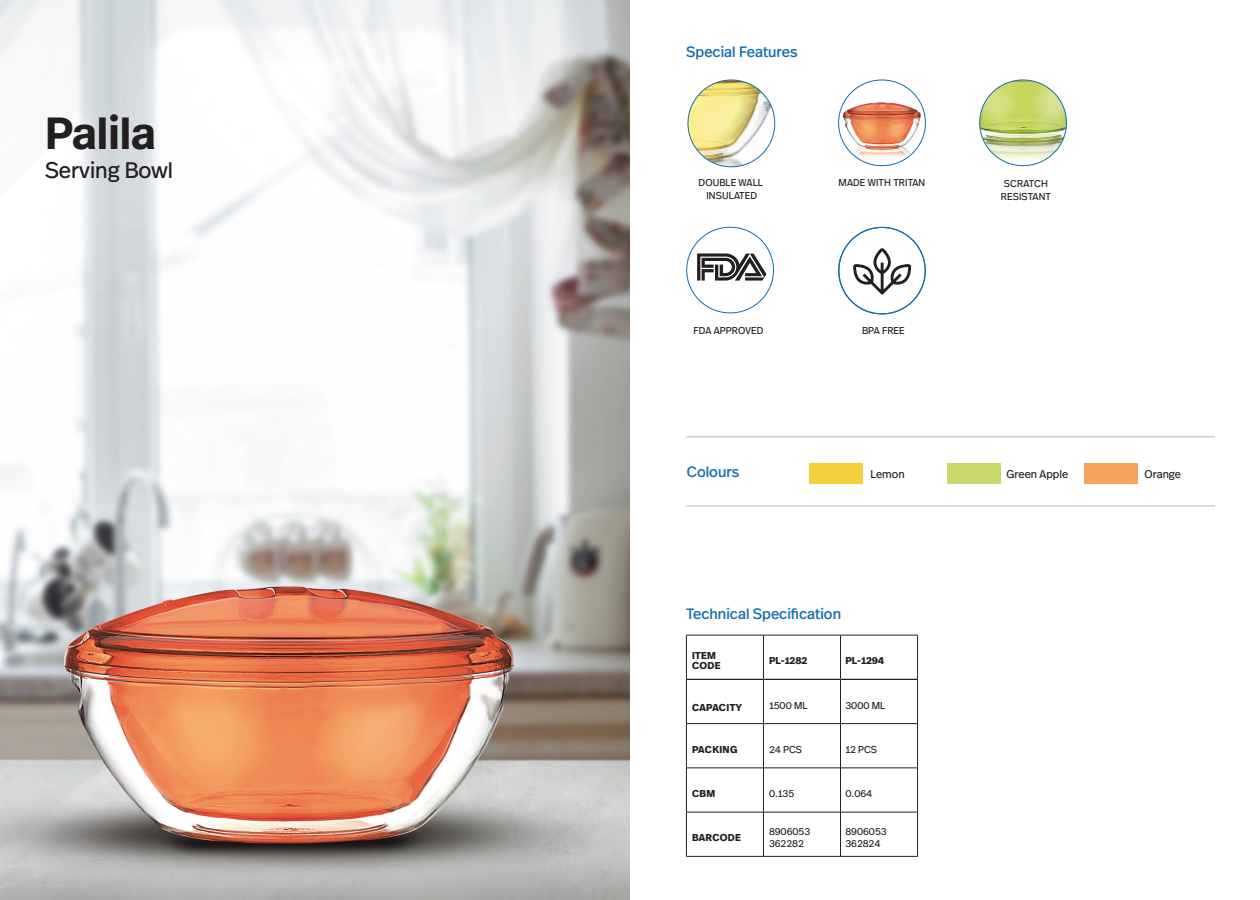
<style>
.page{position:relative;width:1260px;height:900px;background:#fff}
.page>*{position:absolute;margin:0;border:0;box-sizing:border-box;transform-origin:0 0}
.Heading{font:600 45px "Real Head Pro";color:#231f20}
.Heading_2{font:22.5px "Real Head Pro";color:#231f20}
.Heading-2{font:15px "Real Head Pro";color:#136eab}
.t1{font:11.25px "Real Head Pro";color:#242322}
.Table_Body{font:10px "Real Head Pro";color:#231f20}
.Table_Heading{font:700 10px/10px "Real Head Pro";letter-spacing:.03em;color:#231f20}
.Table_Body-2{font:700 10px "Real Head Pro";letter-spacing:-.01em;color:#231f20}
</style>
<div class="page">
<img style="left:0;top:0;width:630px;height:900px">
<img style="left:688px;top:80px;width:87px;height:87px;border-radius:43px">
<hr style="left:686px;top:437px;width:529px;height:1px;background:#736e6c">
<hr style="left:686px;top:506px;width:529px;height:1px;background:#736e6c">
<img style="left:839px;top:95px;width:86px;height:64px">
<svg style="left:838px;top:227px;width:88px;height:87px"></svg>
<div style="left:810px;top:464px;width:53px;height:20px;background:#f4cf39"></div>
<div style="left:947px;top:464px;width:53px;height:20px;background:#cad869"></div>
<div style="left:1084px;top:464px;width:53px;height:20px;background:#f6a35d"></div>
<svg style="left:697px;top:253px;width:69px;height:28px"></svg>
<svg style="left:687px;top:678px;width:230px;height:178px"></svg>
<svg style="left:764px;top:724px;width:153px;height:88px"></svg>
<hr style="left:764px;top:768px;width:76px;height:1px;background:#231f20">
<hr style="left:763px;top:812px;width:77px;height:1px;background:#231f20">
<hr style="left:686px;top:812px;width:1px;height:44px;background:#231f20">
<hr style="left:686px;top:856px;width:77px;height:1px;background:#231f20">
<hr style="left:686px;top:768px;width:1px;height:44px;background:#231f20">
<hr style="left:686px;top:812px;width:77px;height:1px;background:#231f20">
<hr style="left:764px;top:723px;width:76px;height:1px;background:#231f20">
<hr style="left:763px;top:768px;width:1px;height:44px;background:#231f20">
<hr style="left:763px;top:812px;width:1px;height:44px;background:#231f20">
<hr style="left:763px;top:856px;width:77px;height:1px;background:#231f20">
<hr style="left:841px;top:635px;width:77px;height:1px;background:#231f20">
<hr style="left:917px;top:635px;width:1px;height:44px;background:#231f20">
<hr style="left:763px;top:635px;width:78px;height:1px;background:#231f20">
<hr style="left:840px;top:635px;width:1px;height:44px;background:#231f20">
<hr style="left:686px;top:679px;width:1px;height:44px;background:#231f20">
<hr style="left:763px;top:680px;width:1px;height:43px;background:#231f20">
<hr style="left:840px;top:680px;width:1px;height:43px;background:#231f20">
<hr style="left:917px;top:679px;width:1px;height:44px;background:#231f20">
<hr style="left:686px;top:635px;width:77px;height:1px;background:#231f20">
<hr style="left:686px;top:635px;width:1px;height:44px;background:#231f20">
<hr style="left:763px;top:635px;width:1px;height:44px;background:#231f20">
<hr style="left:686px;top:723px;width:78px;height:1px;background:#231f20">
<hr style="left:686px;top:724px;width:1px;height:44px;background:#231f20">
<hr style="left:763px;top:724px;width:1px;height:44px;background:#231f20">
<hr style="left:686px;top:768px;width:78px;height:1px;background:#231f20">
<hr style="left:840px;top:723px;width:78px;height:1px;background:#231f20">
<hr style="left:840px;top:724px;width:1px;height:44px;background:#231f20">
<hr style="left:840px;top:768px;width:78px;height:1px;background:#231f20">
<hr style="left:840px;top:768px;width:1px;height:44px;background:#231f20">
<hr style="left:840px;top:812px;width:78px;height:1px;background:#231f20">
<hr style="left:840px;top:812px;width:1px;height:44px;background:#231f20">
<hr style="left:840px;top:856px;width:78px;height:1px;background:#231f20">
<hr style="left:917px;top:724px;width:1px;height:44px;background:#231f20">
<hr style="left:917px;top:768px;width:1px;height:44px;background:#231f20">
<hr style="left:917px;top:812px;width:1px;height:44px;background:#231f20">
<hr style="left:687px;top:679px;width:76px;height:1px;background:#231f20">
<hr style="left:763px;top:679px;width:78px;height:1px;background:#231f20">
<hr style="left:841px;top:679px;width:76px;height:1px;background:#231f20">
<img style="left:980px;top:80px;width:86px;height:86px">
<p class="Heading" style="left:45px;top:101px;width:112px">Palila</p>
<p class="Heading_2" style="left:45px;top:155px;width:130px">Serving Bowl</p>
<p class="Heading-2" style="left:686px;top:41px;width:113px">Special Features</p>
<p class="Table_Body" style="left:699px;top:176px;width:66px">DOUBLE WALL</p>
<p class="Table_Body" style="left:706px;top:188px;width:52px">INSULATED</p>
<p class="Table_Body" style="left:839px;top:176px;width:88px">MADE WITH TRITAN</p>
<p class="Table_Body" style="left:694px;top:323px;width:71px">FDA APPROVED</p>
<p class="Table_Body" style="left:862px;top:324px;width:44px">BPA FREE</p>
<p class="Table_Body" style="left:1004px;top:177px;width:46px">SCRATCH</p>
<p class="Table_Body" style="left:1001px;top:189px;width:52px">RESISTANT</p>
<p class="Heading-2" style="left:687px;top:462px;width:54px">Colours</p>
<p class="t1" style="left:870px;top:467px;width:36px">Lemon</p>
<p class="t1" style="left:1007px;top:466px;width:63px">Green Apple</p>
<p class="t1" style="left:1145px;top:466px;width:38px">Orange</p>
<p class="Heading-2" style="left:686px;top:604px;width:156px">Technical Specification</p>
<p class="Table_Heading" style="left:692px;top:650px;width:30px">ITEM<br>CODE</p>
<p class="Table_Body-2" style="left:769px;top:654px;width:40px">PL-1282</p>
<p class="Table_Body-2" style="left:846px;top:654px;width:40px">PL-1294</p>
<p class="Table_Heading" style="left:692px;top:702px;width:51px">CAPACITY</p>
<p class="Table_Body" style="left:769px;top:698px;width:40px">1500 ML</p>
<p class="Table_Body" style="left:846px;top:698px;width:41px">3000 ML</p>
<p class="Table_Heading" style="left:692px;top:744px;width:47px">PACKING</p>
<p class="Table_Body" style="left:769px;top:742px;width:34px">24 PCS</p>
<p class="Table_Body" style="left:846px;top:742px;width:33px">12 PCS</p>
<p class="Table_Heading" style="left:692px;top:788px;width:25px">CBM</p>
<p class="Table_Body" style="left:769px;top:787px;width:27px">0.135</p>
<p class="Table_Body" style="left:846px;top:787px;width:28px">0.064</p>
<p class="Table_Heading" style="left:692px;top:832px;width:50px">BARCODE</p>
<p class="Table_Body" style="left:769px;top:825px;width:43px">8906053</p>
<p class="Table_Body" style="left:769px;top:837px;width:36px">362282</p>
<p class="Table_Body" style="left:846px;top:825px;width:43px">8906053</p>
<p class="Table_Body" style="left:846px;top:837px;width:36px">362824</p>
</div>
